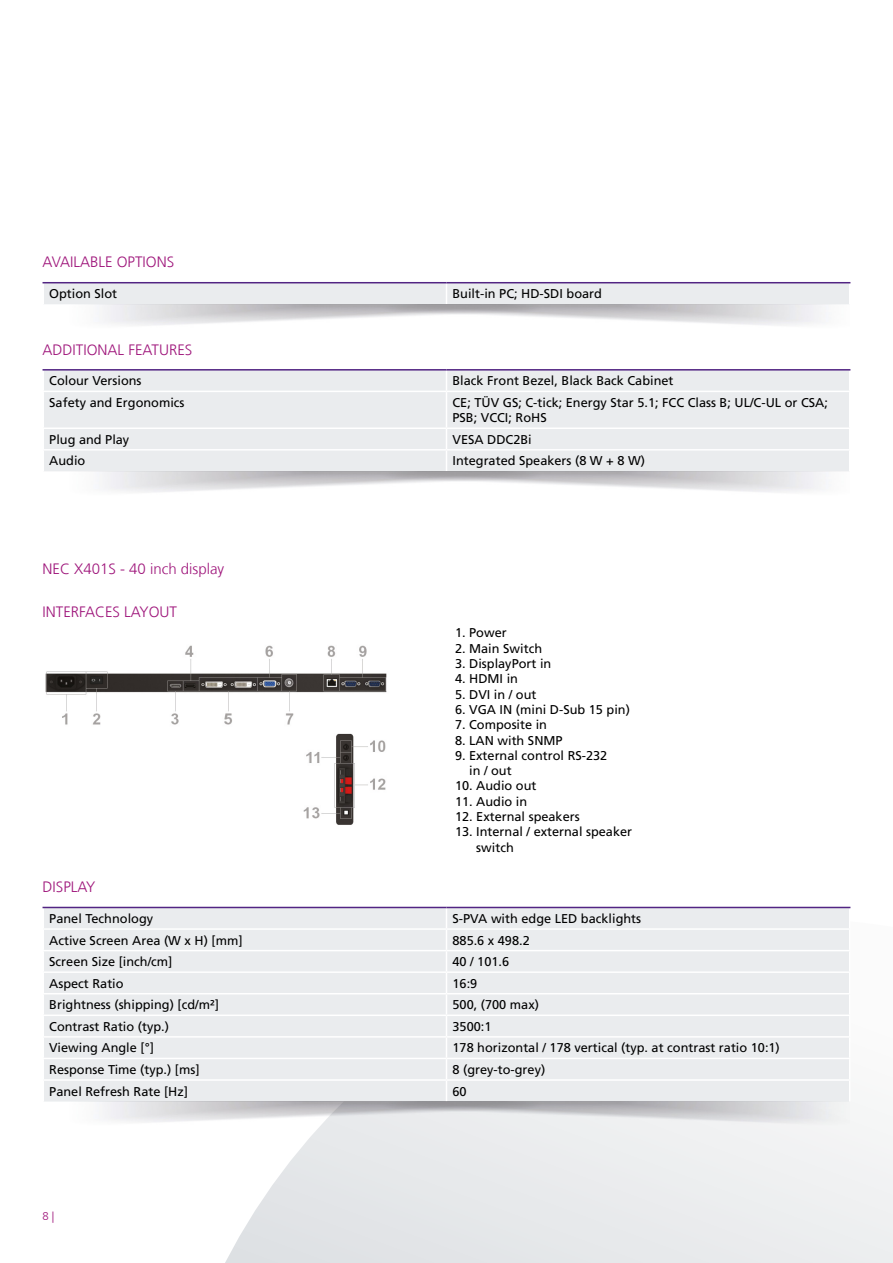
<style>
.page{position:relative;width:893px;height:1263px;background:#fff}
.page>*{position:absolute;margin:0;border:0;box-sizing:border-box;transform-origin:0 0}
.t1{font:300 15px "Frutiger LT Com";color:#9e147a}
.t2{font:12.75px/15.3px "Frutiger LT Com";color:#000}
.t3{font:300 11.25px "Frutiger LT Com";color:#9e147a}
</style>
<div class="page">
<svg style="left:225px;top:1120px;width:668px;height:143px"></svg>
<div style="left:43px;top:283px;width:807px;height:21px;background:#eaecee"></div>
<hr style="left:43px;top:282px;width:403px;height:1px;background:#522583">
<hr style="left:446px;top:282px;width:404px;height:1px;background:#522583">
<div style="left:44px;top:371px;width:805px;height:100px;background:#eaecee"></div>
<svg style="left:446px;top:371px;width:1px;height:20px"></svg>
<hr style="left:43px;top:391px;width:403px;height:1px;background:#fff">
<hr style="left:446px;top:391px;width:404px;height:1px;background:#fff">
<hr style="left:446px;top:392px;width:1px;height:35px;background:#fff">
<hr style="left:43px;top:427px;width:403px;height:2px;background:#fff">
<hr style="left:446px;top:427px;width:404px;height:2px;background:#fff">
<hr style="left:43px;top:449px;width:403px;height:2px;background:#fff">
<hr style="left:446px;top:449px;width:404px;height:2px;background:#fff">
<svg style="left:446px;top:429px;width:1px;height:42px"></svg>
<hr style="left:43px;top:369px;width:403px;height:2px;background:#522583">
<hr style="left:446px;top:369px;width:404px;height:2px;background:#522583">
<img style="left:45px;top:645px;width:342px;height:180px">
<div style="left:44px;top:908px;width:805px;height:193px;background:#eaecee"></div>
<hr style="left:43px;top:928px;width:403px;height:2px;background:#fff">
<hr style="left:446px;top:928px;width:404px;height:2px;background:#fff">
<hr style="left:43px;top:950px;width:403px;height:1px;background:#fff">
<hr style="left:446px;top:950px;width:404px;height:1px;background:#fff">
<hr style="left:43px;top:971px;width:403px;height:2px;background:#fff">
<hr style="left:446px;top:971px;width:404px;height:2px;background:#fff">
<hr style="left:43px;top:993px;width:403px;height:1px;background:#fff">
<hr style="left:446px;top:993px;width:404px;height:1px;background:#fff">
<hr style="left:43px;top:1014px;width:403px;height:2px;background:#fff">
<hr style="left:446px;top:1014px;width:404px;height:2px;background:#fff">
<hr style="left:43px;top:1036px;width:403px;height:1px;background:#fff">
<hr style="left:446px;top:1036px;width:404px;height:1px;background:#fff">
<hr style="left:43px;top:1058px;width:403px;height:1px;background:#fff">
<hr style="left:446px;top:1058px;width:404px;height:1px;background:#fff">
<hr style="left:43px;top:1079px;width:403px;height:2px;background:#fff">
<hr style="left:446px;top:1079px;width:404px;height:2px;background:#fff">
<svg style="left:446px;top:908px;width:1px;height:193px"></svg>
<hr style="left:43px;top:907px;width:403px;height:1px;background:#522583">
<hr style="left:446px;top:907px;width:404px;height:1px;background:#522583">
<img style="left:63px;top:1101px;width:787px;height:24px">
<p class="t1" style="left:43px;top:254px;width:133px">AVAILABLE OPTIONS</p>
<p class="t2" style="left:49px;top:286px;width:70px">Option Slot</p>
<p class="t2" style="left:452px;top:286px;width:151px">Built-in PC; HD-SDI board</p>
<p class="t1" style="left:43px;top:341px;width:151px">ADDITIONAL FEATURES</p>
<p class="t2" style="left:49px;top:373px;width:94px">Colour Versions</p>
<p class="t2" style="left:452px;top:373px;width:223px">Black Front Bezel, Black Back Cabinet</p>
<p class="t2" style="left:49px;top:395px;width:137px">Safety and Ergonomics</p>
<p class="t2" style="left:452px;top:395px;width:377px">CE; TÜV GS; C-tick; Energy Star 5.1; FCC Class B; UL/C-UL or CSA;<br>PSB; VCCI; RoHS</p>
<p class="t2" style="left:49px;top:432px;width:82px">Plug and Play</p>
<p class="t2" style="left:452px;top:432px;width:81px">VESA DDC2Bi</p>
<p class="t2" style="left:49px;top:453px;width:38px">Audio</p>
<p class="t2" style="left:452px;top:453px;width:194px">Integrated Speakers (8 W + 8 W)</p>
<p class="t1" style="left:43px;top:560px;width:183px">NEC X401S - 40 inch display</p>
<p class="t1" style="left:43px;top:603px;width:136px">INTERFACES LAYOUT</p>
<p class="t2" style="left:455px;top:625px;width:53px">1. Power</p>
<p class="t2" style="left:455px;top:641px;width:89px">2. Main Switch</p>
<p class="t2" style="left:455px;top:656px;width:98px">3. DisplayPort in</p>
<p class="t2" style="left:455px;top:671px;width:65px">4. HDMI in</p>
<p class="t2" style="left:455px;top:687px;width:83px">5. DVI in / out</p>
<p class="t2" style="left:455px;top:702px;width:176px">6. VGA IN (mini D-Sub 15 pin)</p>
<p class="t2" style="left:455px;top:717px;width:94px">7. Composite in</p>
<p class="t2" style="left:455px;top:732px;width:109px">8. LAN with SNMP</p>
<p class="t2" style="left:469px;top:748px;width:140px;text-indent:-14px">9. External control RS-232 in / out</p>
<p class="t2" style="left:455px;top:778px;width:83px">10. Audio out</p>
<p class="t2" style="left:455px;top:794px;width:74px">11. Audio in</p>
<p class="t2" style="left:455px;top:809px;width:126px">12. External speakers</p>
<p class="t2" style="left:476px;top:824px;width:157px;text-indent:-21px">13. Internal / external speaker switch</p>
<p class="t1" style="left:43px;top:878px;width:54px">DISPLAY</p>
<p class="t2" style="left:49px;top:911px;width:105px">Panel Technology</p>
<p class="t2" style="left:452px;top:911px;width:190px">S-PVA with edge LED backlights</p>
<p class="t2" style="left:49px;top:932px;width:195px">Active Screen Area (W x H) [mm]</p>
<p class="t2" style="left:452px;top:932px;width:79px">885.6 x 498.2</p>
<p class="t2" style="left:49px;top:954px;width:125px">Screen Size [inch/cm]</p>
<p class="t2" style="left:452px;top:954px;width:58px">40 / 101.6</p>
<p class="t2" style="left:49px;top:976px;width:76px">Aspect Ratio</p>
<p class="t2" style="left:452px;top:976px;width:26px">16:9</p>
<p class="t2" style="left:49px;top:997px;width:171px">Brightness (shipping) [cd/m²]</p>
<p class="t2" style="left:452px;top:997px;width:88px">500, (700 max)</p>
<p class="t2" style="left:49px;top:1019px;width:121px">Contrast Ratio (typ.)</p>
<p class="t2" style="left:452px;top:1019px;width:40px">3500:1</p>
<p class="t2" style="left:49px;top:1040px;width:106px">Viewing Angle [°]</p>
<p class="t2" style="left:452px;top:1040px;width:329px">178 horizontal / 178 vertical (typ. at contrast ratio 10:1)</p>
<p class="t2" style="left:49px;top:1062px;width:152px">Response Time (typ.) [ms]</p>
<p class="t2" style="left:452px;top:1062px;width:94px">8 (grey-to-grey)</p>
<p class="t2" style="left:49px;top:1083px;width:140px">Panel Refresh Rate [Hz]</p>
<p class="t2" style="left:452px;top:1083px;width:16px">60</p>
<p class="t3" style="left:43px;top:1210px;width:13px">8 |</p>
</div>
